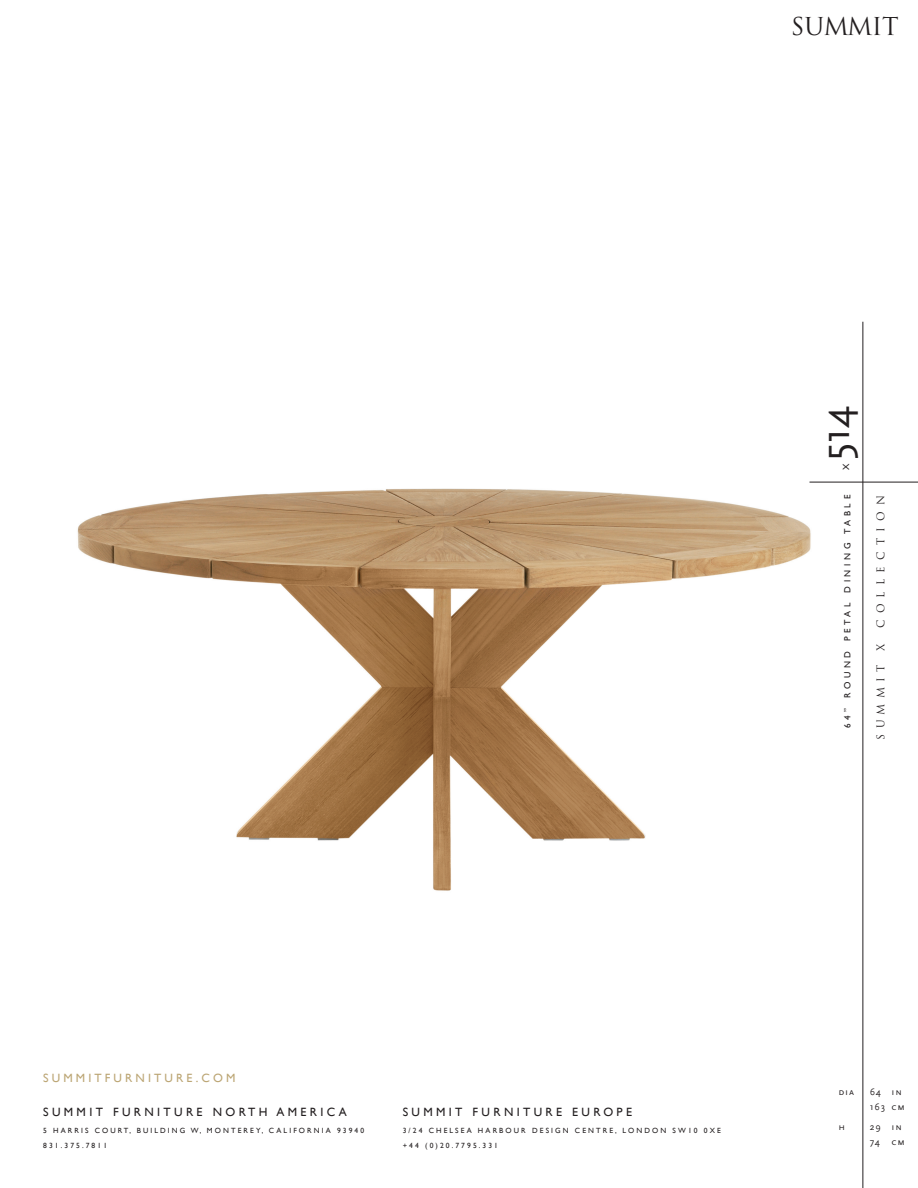
<style>
.page{position:relative;width:918px;height:1188px;background:#fff}
.page>*{position:absolute;margin:0;border:0;box-sizing:border-box;transform-origin:0 0}
.t1{font:42px "Scala Sans OT";color:#231f20}
.t2{font:24px "Trajan";letter-spacing:-.025em;color:#231f20}
.t3{font:12px "Gill Sans";letter-spacing:.28em;color:#231f20}
.t4{font:12px "Gill Sans";letter-spacing:.26em;color:#bca675}
.t5{font:10.5px "Trajan";letter-spacing:.585em;color:#231f20}
.t6{font:9.75px/15px "Scala Sans OT";letter-spacing:.1em;color:#231f20}
.t7{font:9px "Gill Sans";letter-spacing:.4em;color:#231f20}
.t8{font:7.5px/15px "Gill Sans";letter-spacing:.28em;color:#231f20}
</style>
<div class="page">
<img style="left:77px;top:436px;width:786px;height:516px">
<hr style="left:809px;top:482px;width:109px;height:1px;background:#231f20">
<hr style="left:863px;top:322px;width:1px;height:866px;background:#231f20">
<h2 class="t2" style="left:791px;top:12px;width:110px">SUMMIT</h2>
<h1 class="t1" style="left:813px;top:461px;width:56px;rotate:-90deg">514</h1>
<p class="t7" style="left:841px;top:470px;width:8px;rotate:-90deg">X</p>
<p class="t7" style="left:842px;top:728px;width:234px;rotate:-90deg">64” ROUND PETAL DINING TABLE</p>
<h3 class="t5" style="left:875px;top:628px;width:134px;rotate:-90deg">COLLECTION</h3>
<h3 class="t5" style="left:875px;top:651px;width:9px;rotate:-90deg">X</h3>
<h3 class="t5" style="left:875px;top:740px;width:76px;rotate:-90deg">SUMMIT</h3>
<h3 class="t4" style="left:43px;top:1070px;width:194px">SUMMITFURNITURE.COM</h3>
<h3 class="t3" style="left:43px;top:1105px;width:305px">SUMMIT FURNITURE NORTH AMERICA</h3>
<p class="t8" style="left:43px;top:1123px;width:323px">5 HARRIS COURT, BUILDING W, MONTEREY, CALIFORNIA 93940<br>831.375.7811</p>
<h3 class="t3" style="left:403px;top:1105px;width:231px">SUMMIT FURNITURE EUROPE</h3>
<p class="t8" style="left:403px;top:1123px;width:320px">3/24 CHELSEA HARBOUR DESIGN CENTRE, LONDON SW10 0XE +44 (0)20.7795.331</p>
<h3 class="t6" style="left:838px;top:1084px;width:17px">dia</h3>
<h3 class="t6" style="left:870px;top:1084px;width:37px">64 in<br>163 cm</h3>
<h3 class="t6" style="left:838px;top:1120px;width:8px">h</h3>
<h3 class="t6" style="left:870px;top:1120px;width:37px">29 in<br>74 cm</h3>
</div>
